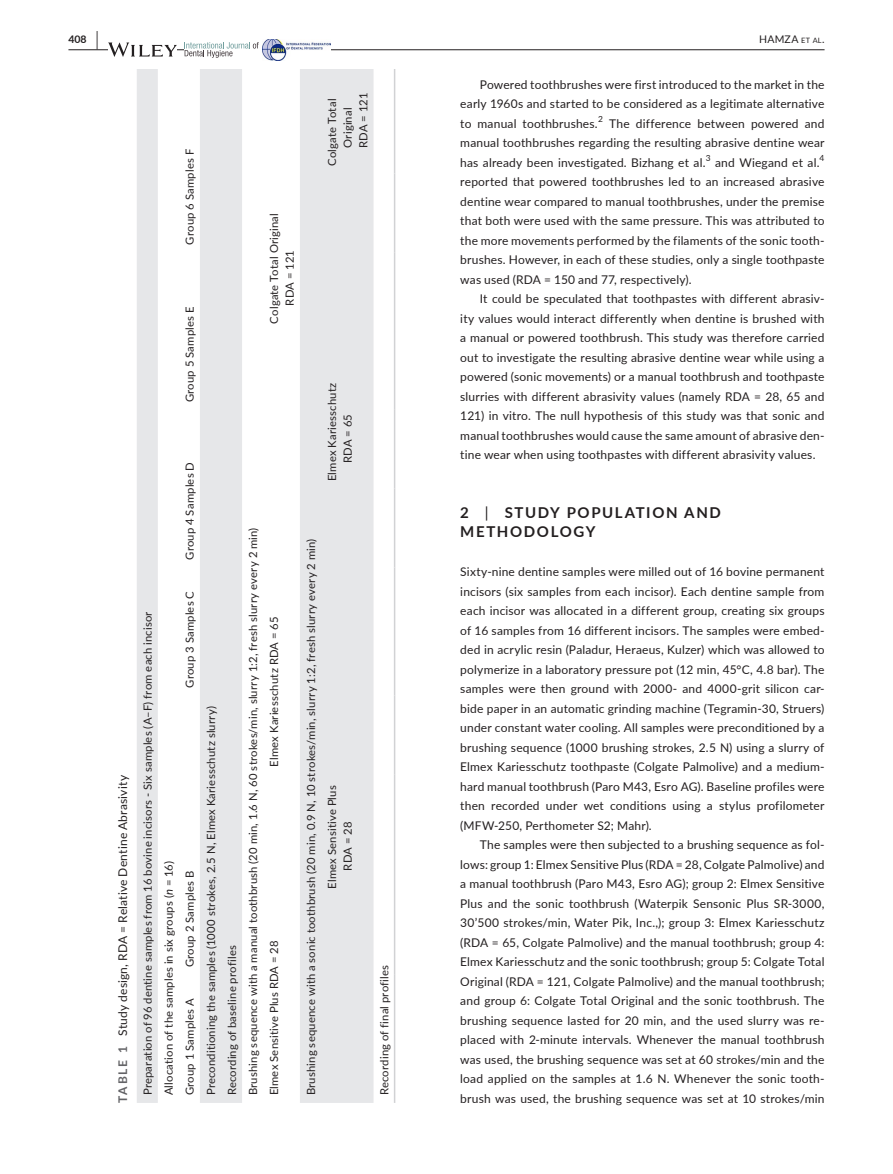
<style>
.page{position:relative;width:893px;height:1174px;background:#fff}
.page>*{position:absolute;margin:0;border:0;box-sizing:border-box;transform-origin:0 0}
.t1{font:700 15px/19.5px "Lato";letter-spacing:.11em;color:#231f20}
.t2{font:12px/19.5px "Lato";letter-spacing:.015em;color:#231f20;text-align:justify}
.t3{font:700 12px "Lato";letter-spacing:.145em;color:#636366}
.t4{font:11.25px/21px "Lato";letter-spacing:.015em;color:#231f20}
.t5{font:10.5px "Lato";letter-spacing:.025em;color:#231f20}
.t6{font:700 10.5px "Lato";color:#231f20}
.s1{font-size:19.5px}
.s2{font-size:7.35px}
.s3{font-weight:400}
.s4{font-style:italic}
</style>
<div class="page">
<hr style="left:68px;top:49px;width:756px;height:1px;background:#231f20">
<svg style="left:108px;top:42px;width:69px;height:15px"></svg>
<div style="left:185px;top:39px;width:146px;height:21px;background:#fff"></div>
<svg style="left:185px;top:42px;width:74px;height:16px"></svg>
<img style="left:262px;top:39px;width:69px;height:21px">
<svg style="left:137px;top:69px;width:237px;height:1033px;fill:#e6e7e9"></svg>
<hr style="left:394px;top:974px;width:1px;height:128px;background:#d1d2d4">
<hr style="left:394px;top:896px;width:1px;height:78px;background:#d1d2d4">
<hr style="left:394px;top:774px;width:1px;height:122px;background:#d1d2d4">
<hr style="left:394px;top:695px;width:1px;height:79px;background:#d1d2d4">
<hr style="left:394px;top:567px;width:1px;height:128px;background:#d1d2d4">
<hr style="left:394px;top:488px;width:1px;height:79px;background:#d1d2d4">
<hr style="left:394px;top:410px;width:1px;height:78px;background:#d1d2d4">
<hr style="left:394px;top:331px;width:1px;height:79px;background:#d1d2d4">
<hr style="left:394px;top:252px;width:1px;height:79px;background:#d1d2d4">
<hr style="left:394px;top:173px;width:1px;height:79px;background:#d1d2d4">
<hr style="left:394px;top:69px;width:1px;height:104px;background:#d1d2d4">
<p class="t6" style="left:68px;top:31px;width:31px">408 <span class="s1">|</span></p>
<p class="t5" style="left:759px;top:31px;width:67px">HAMZA <span class="s2">et al</span>.</p>
<p class="t2" style="left:460px;top:74px;width:366px;text-indent:20px">Powered toothbrushes were first introduced to the market in the early 1960s and started to be considered as a legitimate alternative to manual toothbrushes.<sup>2</sup> The difference between powered and manual toothbrushes regarding the resulting abrasive dentine wear has already been investigated. Bizhang et al.<sup>3</sup> and Wiegand et al.<sup>4 </sup>reported that powered toothbrushes led to an increased abrasive dentine wear compared to manual toothbrushes, under the premise that both were used with the same pressure. This was attributed to the more movements performed by the filaments of the sonic tooth&shy;brushes. However, in each of these studies, only a single toothpaste was used (RDA = 150 and 77, respectively).</p>
<p class="t2" style="left:460px;top:288px;width:366px;text-indent:20px">It could be speculated that toothpastes with different abrasiv&shy;ity values would interact differently when dentine is brushed with a manual or powered toothbrush. This study was therefore carried out to investigate the resulting abrasive dentine wear while using a powered (sonic movements) or a manual toothbrush and toothpaste slurries with different abrasivity values (namely RDA = 28, 65 and 121) in vitro. The null hypothesis of this study was that sonic and manual toothbrushes would cause the same amount of abrasive den&shy;tine wear when using toothpastes with different abrasivity values.</p>
<p class="t4" style="left:324px;top:148px;width:57px;line-height:15.8px;text-indent:-18px;rotate:-90deg">Colgate Total<br>Original<br>RDA = 121</p>
<p class="t4" style="left:179px;top:245px;width:97px;rotate:-90deg">Group 6 Samples F</p>
<p class="t4" style="left:266px;top:305px;width:94px;line-height:15.8px;text-indent:-18px;rotate:-90deg">Colgate Total Original<br>RDA = 121</p>
<p class="t4" style="left:179px;top:402px;width:97px;rotate:-90deg">Group 5 Samples E</p>
<p class="t4" style="left:324px;top:463px;width:82px;line-height:15.8px;text-indent:-18px;rotate:-90deg">Elmex Kariesschutz<br>RDA = 65</p>
<p class="t4" style="left:179px;top:560px;width:99px;rotate:-90deg">Group 4 Samples D</p>
<p class="t1" style="left:460px;top:502px;width:262px">2 <span class="s3">|</span> STUDY POPULATION AND<br>METHODOLOGY</p>
<p class="t2" style="left:460px;top:561px;width:366px">Sixty-nine dentine samples were milled out of 16 bovine permanent incisors (six samples from each incisor). Each dentine sample from each incisor was allocated in a different group, creating six groups of 16 samples from 16 different incisors. The samples were embed&shy;ded in acrylic resin (Paladur, Heraeus, Kulzer) which was allowed to polymerize in a laboratory pressure pot (12 min, 45°C, 4.8 bar). The samples were then ground with 2000- and 4000-grit silicon car&shy;bide paper in an automatic grinding machine (Tegramin-30, Struers) under constant water cooling. All samples were preconditioned by a brushing sequence (1000 brushing strokes, 2.5 N) using a slurry of Elmex Kariesschutz toothpaste (Colgate Palmolive) and a medium&shy;hard manual toothbrush (Paro M43, Esro AG). Baseline profiles were then recorded under wet conditions using a stylus profilometer (MFW-250, Perthometer S2; Mahr).</p>
<p class="t2" style="left:460px;top:834px;width:366px;text-indent:20px">The samples were then subjected to a brushing sequence as fol&shy;lows: group 1: Elmex Sensitive Plus (RDA = 28, Colgate Palmolive) and a manual toothbrush (Paro M43, Esro AG); group 2: Elmex Sensitive Plus and the sonic toothbrush (Waterpik Sensonic Plus SR-3000, 30’500 strokes/min, Water Pik, Inc.,); group 3: Elmex Kariesschutz (RDA = 65, Colgate Palmolive) and the manual toothbrush; group 4:<br>Elmex Kariesschutz and the sonic toothbrush; group 5: Colgate Total Original (RDA = 121, Colgate Palmolive) and the manual toothbrush; and group 6: Colgate Total Original and the sonic toothbrush. The brushing sequence lasted for 20 min, and the used slurry was re&shy;placed with 2-minute intervals. Whenever the manual toothbrush was used, the brushing sequence was set at 60 strokes/min and the load applied on the samples at 1.6 N. Whenever the sonic tooth-</p>
<p class="t4" style="left:200px;top:1095px;width:569px;rotate:-90deg">Preconditioning the samples (1000 strokes, 2.5 N, Elmex Kariesschutz slurry)<br>Recording of baseline profiles<br>Brushing sequence with a manual toothbrush (20 min, 1.6 N, 60 strokes/min, slurry 1:2, fresh slurry every 2 min)<br>Elmex Sensitive Plus RDA = 28</p>
<p class="t4" style="left:300px;top:888px;width:351px;text-indent:-207px;rotate:-90deg">Brushing sequence with a sonic toothbrush (20 min, 0.9 N, 10 strokes/min, slurry 1:2, fresh slurry every 2 min)<br>Elmex Sensitive Plus</p>
<p class="t4" style="left:179px;top:688px;width:98px;rotate:-90deg">Group 3 Samples C</p>
<p class="t4" style="left:137px;top:1095px;width:485px;rotate:-90deg">Preparation of 96 dentine samples from 16 bovine incisors - Six samples (A–F) from each incisor<br>Allocation of the samples in six groups (<span class="s4">n</span> = 16)<br>Group 1 Samples A</p>
<p class="t4" style="left:263px;top:766px;width:152px;rotate:-90deg">Elmex Kariesschutz RDA = 65</p>
<p class="t2" style="left:112px;top:1035px;width:262px;rotate:-90deg">Study design, RDA = Relative Dentine Abrasivity</p>
<p class="t4" style="left:337px;top:870px;width:50px;rotate:-90deg">RDA = 28</p>
<p class="t4" style="left:179px;top:967px;width:98px;rotate:-90deg">Group 2 Samples B</p>
<p class="t4" style="left:374px;top:1095px;width:132px;rotate:-90deg">Recording of final profiles</p>
<p class="t3" style="left:114px;top:1102px;width:58px;rotate:-90deg">TABLE 1</p>
<p class="t2" style="left:460px;top:1088px;width:366px">brush was used, the brushing sequence was set at 10 strokes/min</p>
</div>
